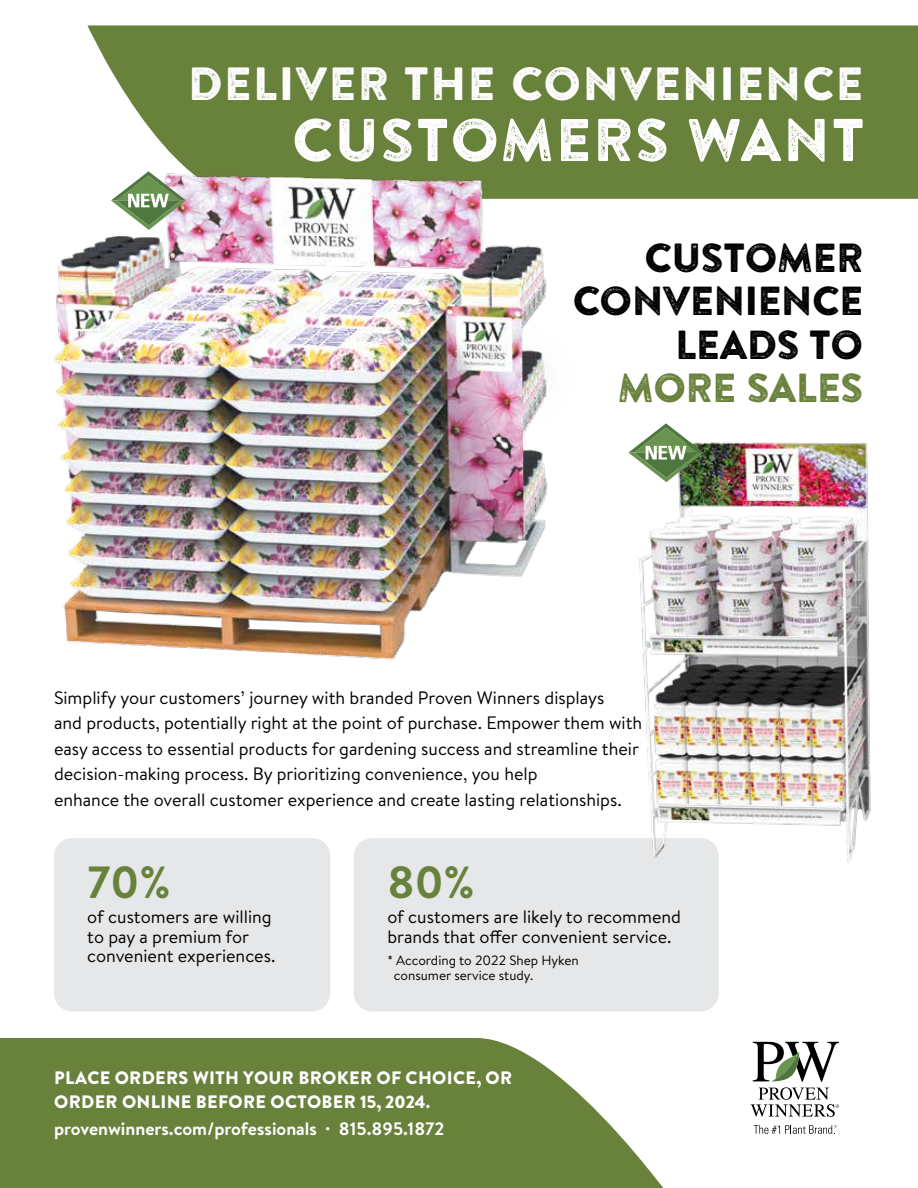
<style>
.page{position:relative;width:918px;height:1188px;background:#fff}
.page>*{position:absolute;margin:0;border:0;box-sizing:border-box;transform-origin:0 0}
.t1{font:60px "Brandon Printed Two";color:#fff}
.t2{font:46.5px "Brandon Printed Two";color:#fff}
.t3{font:700 45px "Brandon Text";color:#68813b}
.t4{font:40.5px/43.5px "Brandon Printed Two";letter-spacing:-.04em;color:#000;text-align:right}
.t5{font:40.5px "Brandon Printed Two";letter-spacing:-.04em;color:#68813b}
.t6{font:18px/25.5px "Brandon Text";color:#000}
.t7{font:900 18px/24px "Brandon Grotesque";letter-spacing:.02em;color:#fff}
.t8{font:700 18px "Brandon Text";color:#fff}
.t9{font:13.5px/15px "Brandon Text";color:#000}
</style>
<div class="page">
<div style="left:54px;top:838px;width:276px;height:173px;background:#e6e7e8;border-radius:18px"></div>
<div style="left:354px;top:838px;width:365px;height:173px;background:#e6e7e8;border-radius:18px"></div>
<svg style="left:0;top:1038px;width:663px;height:150px;background:#778e4f"></svg>
<div style="left:87px;top:25px;width:831px;height:174px;background:#68813b"></div>
<svg style="left:751px;top:1042px;width:88px;height:75px"></svg>
<svg style="left:754px;top:1125px;width:83px;height:9px"></svg>
<img style="left:54px;top:88px;width:589px;height:572px">
<img style="left:612px;top:424px;width:259px;height:439px">
<svg style="left:111px;top:171px;width:75px;height:59px"></svg>
<svg style="left:628px;top:423px;width:76px;height:59px"></svg>
<h2 class="t2" style="left:187px;top:54px;width:678px">DELIVER THE CONVENIENCE</h2>
<h1 class="t1" style="left:291px;top:102px;width:576px">CUSTOMERS WANT</h1>
<h3 class="t4" style="left:572px;top:235px;width:293px">CUSTOMER<br>CONVENIENCE<br>LEADS TO</h3>
<h3 class="t5" style="left:617px;top:362px;width:248px">MORE SALES</h3>
<p class="t6" style="left:54px;top:684px;width:590px">Simplify your customers’ journey with branded Proven Winners displays<br>and products, potentially right at the point of purchase. Empower them with easy access to essential products for gardening success and streamline their decision-making process. By prioritizing convenience, you help<br>enhance the overall customer experience and create lasting relationships.</p>
<h3 class="t3" style="left:87px;top:851px;width:85px">70%</h3>
<p class="t6" style="left:87px;top:907px;width:190px;line-height:19.5px">of customers are willing to pay a premium for convenient experiences.</p>
<h3 class="t3" style="left:387px;top:851px;width:89px">80%</h3>
<p class="t6" style="left:387px;top:907px;width:295px;line-height:19.5px">of customers are likely to recommend brands that offer convenient service.</p>
<p class="t9" style="left:394px;top:953px;width:186px;text-indent:-6px">* According to 2022 Shep Hyken consumer service study.</p>
<p class="t7" style="left:54px;top:1066px;width:459px">PLACE ORDERS WITH YOUR BROKER OF CHOICE, OR<br>ORDER ONLINE BEFORE OCTOBER 15, 2024.</p>
<p class="t8" style="left:54px;top:1116px;width:392px">provenwinners.com/professionals · 815.895.1872</p>
</div>
